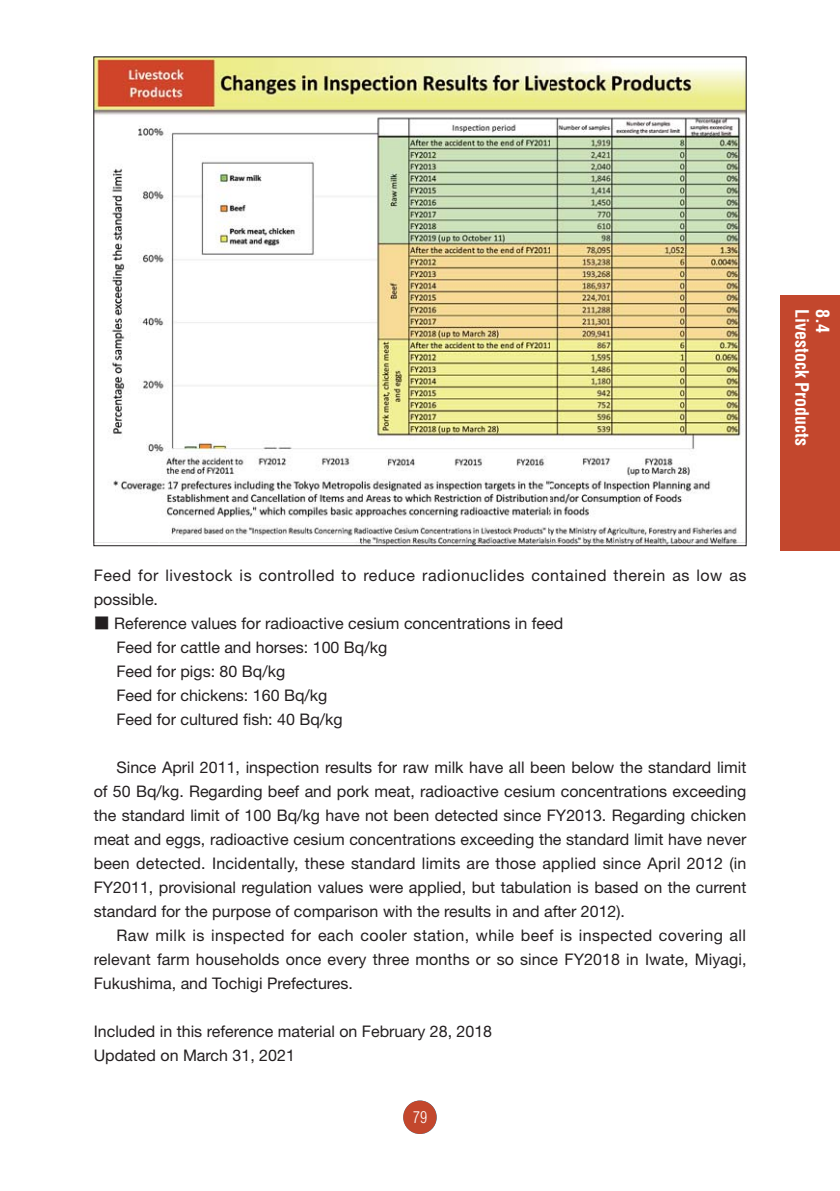
<style>
.page{position:relative;width:840px;height:1191px;background:#fff}
.page>*{position:absolute;margin:0;border:0;box-sizing:border-box;transform-origin:0 0}
.t1{font:700 condensed 18px "Helvetica";color:#fff}
.t2{font:16px/24px "Helvetica Neue";color:#231f20}
.t3{font:16px/24px "Helvetica Neue";letter-spacing:.035em;color:#231f20}
.t4{font:300 condensed 16px "Helvetica";color:#fff}
.s1{font-family:"Koz Min Pr 6 N Regular 90 pv RKSJ H"}
</style>
<div class="page">
<div style="left:780px;top:295px;width:59px;height:255px;background:#c3472d"></div>
<div style="left:403px;top:1100px;width:33px;height:34px;background:#c3472d;border-radius:50%"></div>
<img style="left:96px;top:126px;width:648px;height:418px">
<img style="left:96px;top:59px;width:648px;height:67px">
<img style="left:96px;top:125px;width:63px;height:417px">
<img style="left:680px;top:125px;width:64px;height:417px">
<img style="left:158px;top:540px;width:523px;height:2px">
<p class="t1" style="left:808px;top:309px;width:139px;rotate:90deg">Livestock Products</p>
<p class="t1" style="left:829px;top:309px;width:25px;rotate:90deg">8.4</p>
<p class="t3" style="left:94px;top:565px;width:654px">Feed for livestock is controlled to reduce radionuclides contained therein as low as possible.</p>
<p class="t2" style="left:116px;top:613px;width:448px;text-indent:-23px"><span class="s1">■</span> Reference values for radioactive cesium concentrations in feed Feed for cattle and horses: 100 Bq/kg<br>Feed for pigs: 80 Bq/kg<br>Feed for chickens: 160 Bq/kg<br>Feed for cultured fish: 40 Bq/kg</p>
<p class="t2" style="left:94px;top:757px;width:653px;text-align:justify;text-indent:23px">Since April 2011, inspection results for raw milk have all been below the standard limit of 50 Bq/kg. Regarding beef and pork meat, radioactive cesium concentrations exceeding the standard limit of 100 Bq/kg have not been detected since FY2013. Regarding chicken meat and eggs, radioactive cesium concentrations exceeding the standard limit have never been detected. Incidentally, these standard limits are those applied since April 2012 (in FY2011, provisional regulation values were applied, but tabulation is based on the current standard for the purpose of comparison with the results in and after 2012).</p>
<p class="t2" style="left:94px;top:925px;width:654px;text-align:justify;text-indent:23px">Raw milk is inspected for each cooler station, while beef is inspected covering all relevant farm households once every three months or so since FY2018 in Iwate, Miyagi, Fukushima, and Tochigi Prefectures.</p>
<p class="t2" style="left:94px;top:1021px;width:400px">Included in this reference material on February 28, 2018<br>Updated on March 31, 2021</p>
<p class="t4" style="left:413px;top:1110px;width:16px">79</p>
</div>
